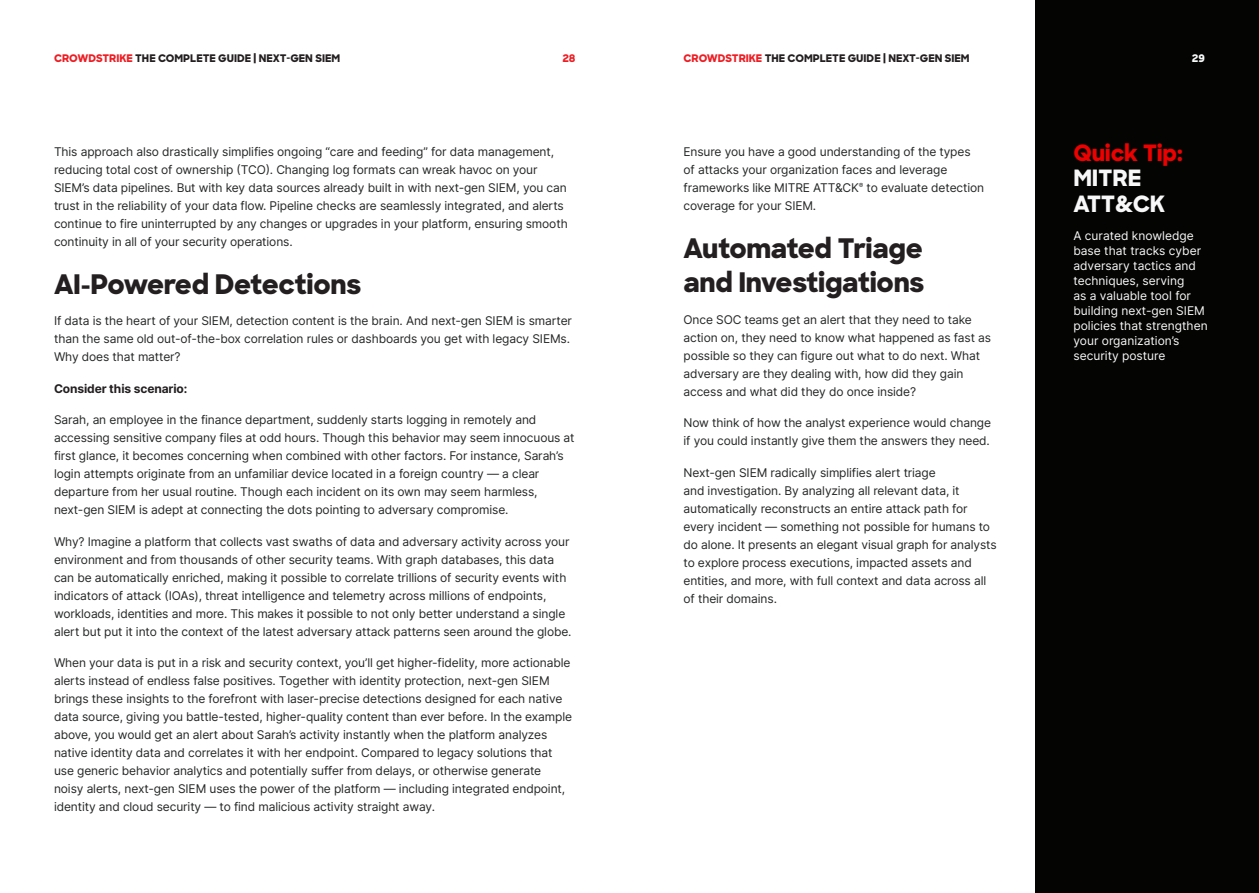
<style>
.page{position:relative;width:1259px;height:893px;background:#fff}
.page>*{position:absolute;margin:0;border:0;box-sizing:border-box;transform-origin:0 0}
.t1{font:700 expanded 27px/34.5px "Crowdstrike Sharp Sans";letter-spacing:-.01em;color:#231f20}
.t2{font:700 expanded 22.5px/25.5px "Crowdstrike Sharp Sans";letter-spacing:-.01em;color:#f8f8f8}
.t3{font:12px/18px "Inter";letter-spacing:-.01em;color:#252626}
.t4{font:12px/15px "Inter";color:#f8f8f8}
.t5{font:700 12px "Inter";letter-spacing:-.01em;color:#231f20}
.t6{font:700 expanded 10.5px "Crowdstrike Sharp Sans";color:#231f20}
.t7{font:700 expanded 10.5px "Crowdstrike Sharp Sans";color:#ee1d23}
.t8{font:700 expanded 10.5px "Crowdstrike Sharp Sans";color:#f9fafa}
.s1{color:#ee1d23}
.s2{color:#ec0000}
</style>
<div class="page">
<div style="left:1035px;top:0;width:224px;height:893px;background:#040503"></div>
<p class="t6" style="left:54px;top:50px;width:288px"><span class="s1">CROWDSTRIKE</span> THE COMPLETE GUIDE | NEXT-GEN SIEM</p>
<p class="t7" style="left:562px;top:50px;width:15px">28</p>
<p class="t6" style="left:683px;top:50px;width:288px"><span class="s1">CROWDSTRIKE</span> THE COMPLETE GUIDE | NEXT-GEN SIEM</p>
<p class="t8" style="left:1191px;top:50px;width:15px">29</p>
<p class="t3" style="left:54px;top:142px;width:515px">This approach also drastically simplifies ongoing “care and feeding” for data management, reducing total cost of ownership (TCO). Changing log formats can wreak havoc on your SIEM’s data pipelines. But with key data sources already built in with next-gen SIEM, you can trust in the reliability of your data flow. Pipeline checks are seamlessly integrated, and alerts continue to fire uninterrupted by any changes or upgrades in your platform, ensuring smooth continuity in all of your security operations.</p>
<p class="t1" style="left:54px;top:266px;width:309px">AI-Powered Detections</p>
<p class="t3" style="left:54px;top:311px;width:519px">If data is the heart of your SIEM, detection content is the brain. And next-gen SIEM is smarter than the same old out-of-the-box correlation rules or dashboards you get with legacy SIEMs.<br>Why does that matter?</p>
<p class="t5" style="left:54px;top:379px;width:135px">Consider this scenario:</p>
<p class="t3" style="left:54px;top:410px;width:522px">Sarah, an employee in the finance department, suddenly starts logging in remotely and accessing sensitive company files at odd hours. Though this behavior may seem innocuous at first glance, it becomes concerning when combined with other factors. For instance, Sarah’s login attempts originate from an unfamiliar device located in a foreign country — a clear departure from her usual routine. Though each incident on its own may seem harmless, next-gen SIEM is adept at connecting the dots pointing to adversary compromise.</p>
<p class="t3" style="left:54px;top:532px;width:519px">Why? Imagine a platform that collects vast swaths of data and adversary activity across your environment and from thousands of other security teams. With graph databases, this data can be automatically enriched, making it possible to correlate trillions of security events with indicators of attack (IOAs), threat intelligence and telemetry across millions of endpoints, workloads, identities and more. This makes it possible to not only better understand a single alert but put it into the context of the latest adversary attack patterns seen around the globe.</p>
<p class="t3" style="left:54px;top:653px;width:519px">When your data is put in a risk and security context, you’ll get higher-fidelity, more actionable alerts instead of endless false positives. Together with identity protection, next-gen SIEM brings these insights to the forefront with laser-precise detections designed for each native data source, giving you battle-tested, higher-quality content than ever before. In the example above, you would get an alert about Sarah’s activity instantly when the platform analyzes native identity data and correlates it with her endpoint. Compared to legacy solutions that use generic behavior analytics and potentially suffer from delays, or otherwise generate noisy alerts, next-gen SIEM uses the power of the platform — including integrated endpoint, identity and cloud security — to find malicious activity straight away.</p>
<p class="t3" style="left:683px;top:142px;width:302px">Ensure you have a good understanding of the types of attacks your organization faces and leverage frameworks like MITRE ATT&amp;CK<sup>®</sup> to evaluate detection coverage for your SIEM.</p>
<p class="t1" style="left:683px;top:230px;width:242px">Automated Triage and Investigations</p>
<p class="t3" style="left:683px;top:310px;width:309px">Once SOC teams get an alert that they need to take action on, they need to know what happened as fast as possible so they can figure out what to do next. What adversary are they dealing with, how did they gain access and what did they do once inside?</p>
<p class="t3" style="left:683px;top:413px;width:309px">Now think of how the analyst experience would change if you could instantly give them the answers they need.</p>
<p class="t3" style="left:683px;top:463px;width:315px">Next-gen SIEM radically simplifies alert triage<br>and investigation. By analyzing all relevant data, it automatically reconstructs an entire attack path for every incident — something not possible for humans to do alone. It presents an elegant visual graph for analysts to explore process executions, impacted assets and entities, and more, with full context and data across all of their domains.</p>
<p class="t2" style="left:1073px;top:139px;width:111px"><span class="s2">Quick Tip:<br></span>MITRE<br>ATT&amp;CK</p>
<p class="t4" style="left:1073px;top:228px;width:136px">A curated knowledge base that tracks cyber adversary tactics and techniques, serving<br>as a valuable tool for building next-gen SIEM policies that strengthen your organization’s security posture</p>
</div>
